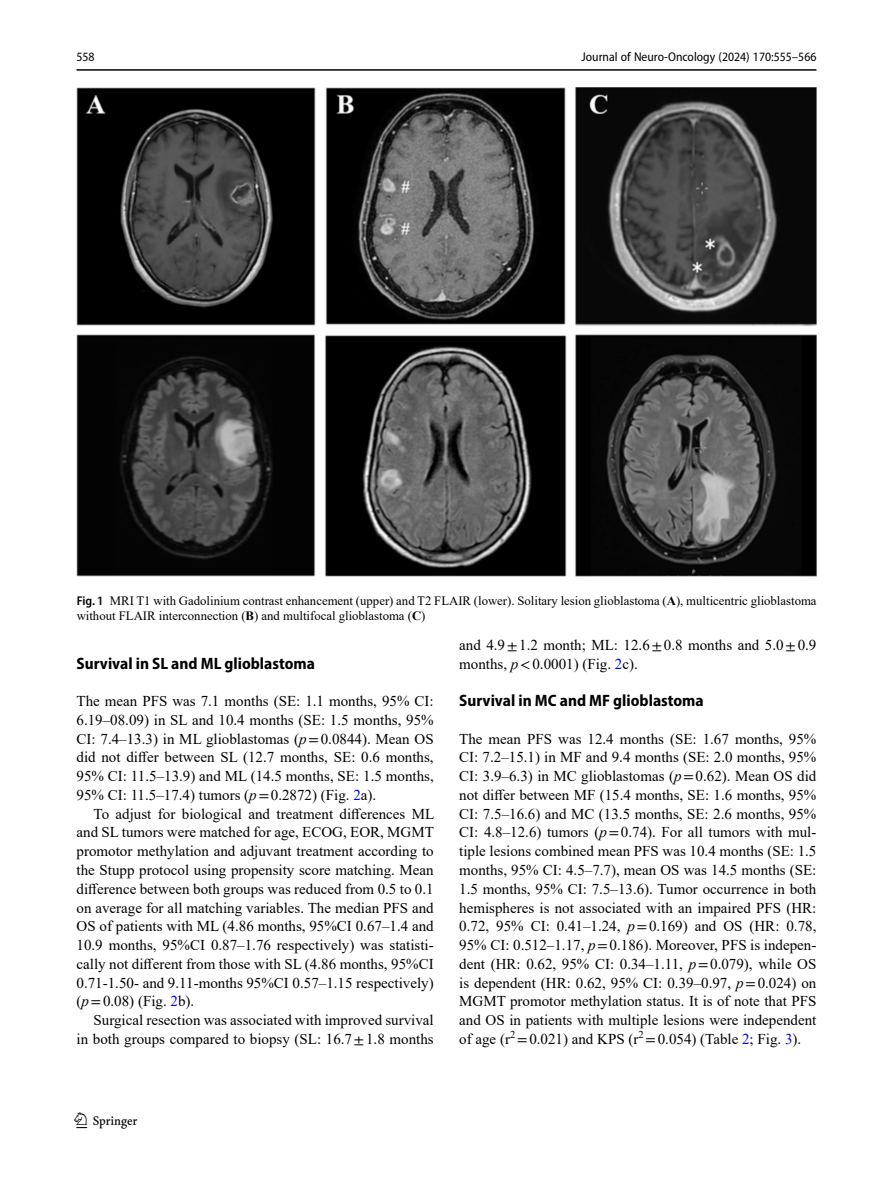
<style>
.page{position:relative;width:893px;height:1187px;background:#fff}
.page>*{position:absolute;margin:0;border:0;box-sizing:border-box;transform-origin:0 0}
.t1{font:22.5px "Springnew";color:#000}
.Head_2{font:700 semi-condensed 16.5px "Myriad Pro";color:#000}
.Body_Text{font:15px/18.8px "Times New Roman";color:#000;text-align:justify}
.Body_Text_Indent{font:15px/18.8px "Times New Roman";color:#000}
.Figure_Caption{font:12.75px/15px "Times New Roman";color:#000}
.t2{font:semi-condensed 12.75px "Myriad Pro";color:#000}
.s1{font-family:"Myriad Pro";font-weight:600;font-stretch:semi-condensed}
.s2{font-weight:700}
.s3{font-style:italic}
.s4{font-family:"STIX"}
.s5{color:#00f}
</style>
<div class="page">
<hr style="left:77px;top:69px;width:739px;height:2px;background:#000">
<img style="left:77px;top:87px;width:740px;height:490px">
<p class="t2" style="left:77px;top:49px;width:20px">558</p>
<p class="t2" style="left:582px;top:49px;width:236px">Journal of Neuro-Oncology (2024) 170:555–566</p>
<p class="Figure_Caption" style="left:77px;top:592px;width:741px"><span class="s1">Fig. 1</span> MRI T1 with Gadolinium contrast enhancement (upper) and T2 FLAIR (lower). Solitary lesion glioblastoma (<span class="s2">A</span>), multicentric glioblastoma without FLAIR interconnection (<span class="s2">B</span>) and multifocal glioblastoma (<span class="s2">C</span>)</p>
<p class="Head_2" style="left:77px;top:652px;width:240px">Survival in SL and ML glioblastoma</p>
<p class="Body_Text" style="left:77px;top:691px;width:359px">The mean PFS was 7.1 months (SE: 1.1 months, 95% CI:<br>6.19–08.09) in SL and 10.4 months (SE: 1.5 months, 95% CI: 7.4–13.3) in ML glioblastomas (<span class="s3">p</span><span class="s4">=</span>0.0844). Mean OS did not differ between SL (12.7 months, SE: 0.6 months, 95% CI: 11.5–13.9) and ML (14.5 months, SE: 1.5 months, 95% CI: 11.5–17.4) tumors (<span class="s3">p</span><span class="s4">=</span>0.2872) (Fig. <span class="s5">2</span>a).</p>
<p class="Body_Text_Indent" style="left:77px;top:803px;width:359px;text-align:justify;text-indent:17px">To adjust for biological and treatment differences ML and SL tumors were matched for age, ECOG, EOR, MGMT promotor methylation and adjuvant treatment according to the Stupp protocol using propensity score matching. Mean difference between both groups was reduced from 0.5 to 0.1 on average for all matching variables. The median PFS and OS of patients with ML (4.86 months, 95%CI 0.67–1.4 and 10.9 months, 95%CI 0.87–1.76 respectively) was statisti&shy;cally not different from those with SL (4.86 months, 95%CI 0.71-1.50- and 9.11-months 95%CI 0.57–1.15 respectively) (<span class="s3">p</span><span class="s4">=</span>0.08) (Fig. <span class="s5">2</span>b).</p>
<p class="Body_Text_Indent" style="left:77px;top:1010px;width:359px;text-align:right">Surgical resection was associated with improved survival<br>in both groups compared to biopsy (SL: 16.7<span class="s4">±</span>1.8 months</p>
<p class="Body_Text_Indent" style="left:459px;top:635px;width:359px">and 4.9<span class="s4">±</span>1.2 month; ML: 12.6<span class="s4">±</span>0.8 months and 5.0<span class="s4">±</span>0.9 months, <span class="s3">p</span><span class="s4">&lt;</span>0.0001) (Fig. <span class="s5">2</span>c).</p>
<p class="Head_2" style="left:459px;top:690px;width:246px">Survival in MC and MF glioblastoma</p>
<p class="Body_Text" style="left:459px;top:728px;width:359px">The mean PFS was 12.4 months (SE: 1.67 months, 95% CI: 7.2–15.1) in MF and 9.4 months (SE: 2.0 months, 95% CI: 3.9–6.3) in MC glioblastomas (<span class="s3">p</span><span class="s4">=</span>0.62). Mean OS did not differ between MF (15.4 months, SE: 1.6 months, 95% CI: 7.5–16.6) and MC (13.5 months, SE: 2.6 months, 95% CI: 4.8–12.6) tumors (<span class="s3">p</span><span class="s4">=</span>0.74). For all tumors with mul&shy;tiple lesions combined mean PFS was 10.4 months (SE: 1.5 months, 95% CI: 4.5–7.7), mean OS was 14.5 months (SE:<br>1.5 months, 95% CI: 7.5–13.6). Tumor occurrence in both hemispheres is not associated with an impaired PFS (HR:<br>0.72, 95% CI: 0.41–1.24, <span class="s3">p</span><span class="s4">=</span>0.169) and OS (HR: 0.78, 95% CI: 0.512–1.17, <span class="s3">p</span><span class="s4">=</span>0.186). Moreover, PFS is indepen&shy;dent (HR: 0.62, 95% CI: 0.34–1.11, <span class="s3">p</span><span class="s4">=</span>0.079), while OS is dependent (HR: 0.62, 95% CI: 0.39–0.97, <span class="s3">p</span><span class="s4">=</span>0.024) on MGMT promotor methylation status. It is of note that PFS and OS in patients with multiple lesions were independent of age (r<sup>2</sup> <span class="s4">=</span>0.021) and KPS (r<sup>2</sup> <span class="s4">=</span>0.054) (Table <span class="s5">2</span>; Fig. <span class="s5">3</span>).</p>
<h1 class="t1" style="left:77px;top:1107px;width:63px">1 3</h1>
</div>
